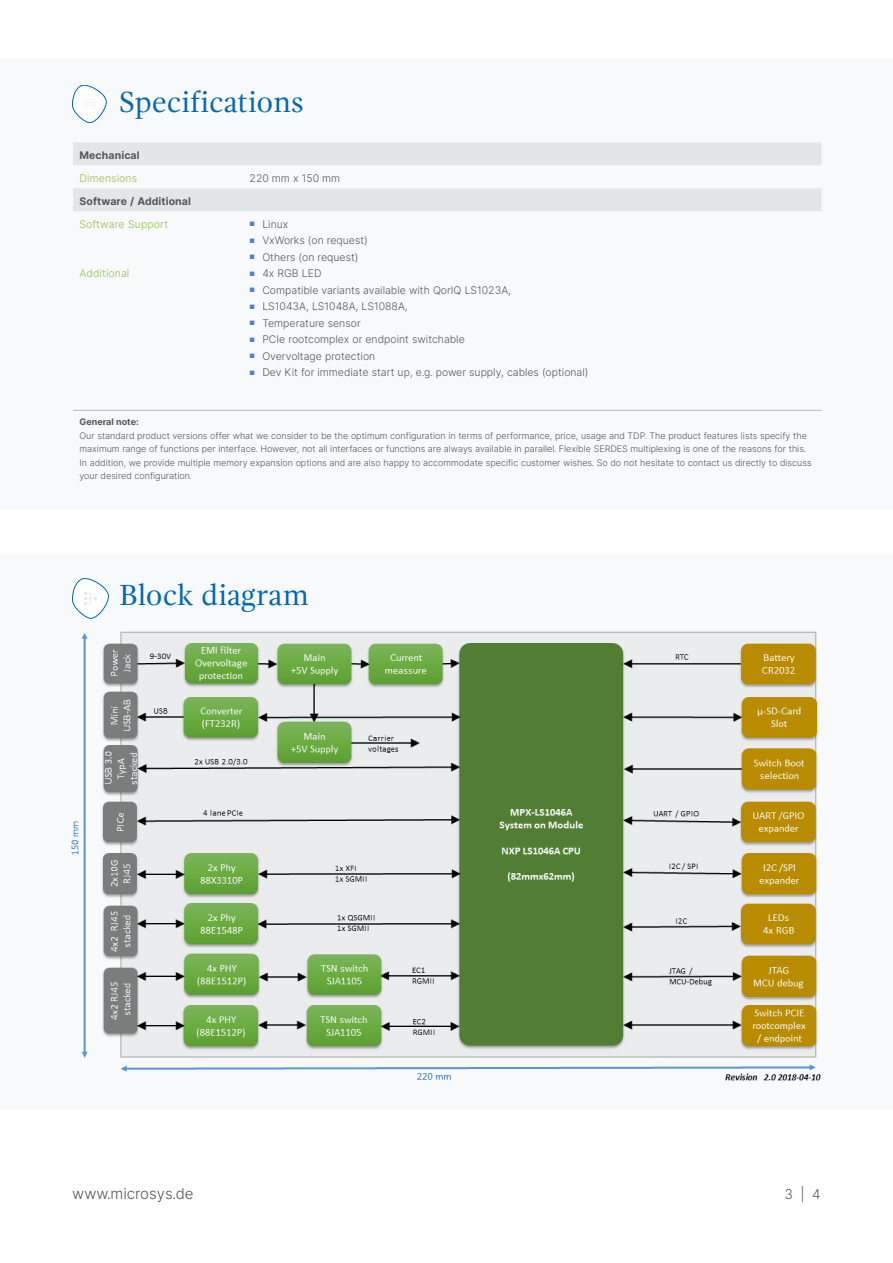
<style>
.page{position:relative;width:893px;height:1263px;background:#fff}
.page>*{position:absolute;margin:0;border:0;box-sizing:border-box;transform-origin:0 0}
.t1{font:30px "Gandhi Serif";color:#0067b1}
.t2{font:300 15px "Micro Sys";color:#575756}
.t3{font:300 13.5px "Micro Sys";color:#575756}
.t4{font:300 10.5px "Micro Sys";color:#575756}
.t5{font:300 10.5px "Micro Sys";letter-spacing:.01em;color:#94c242}
.t6{font:700 10.5px "Micro Sys";letter-spacing:.01em;color:#575756}
.t7{font:300 9px/13.5px "Micro Sys";color:#575756}
.t8{font:700 9px "Micro Sys";color:#575756}
.s1{font-size:6px;color:#5181c2}
</style>
<div class="page">
<div style="left:0;top:60px;width:893px;height:450px;background:#f7f9fa"></div>
<div style="left:0;top:553px;width:893px;height:555px;background:#f7f9fa"></div>
<svg style="left:72px;top:85px;width:34px;height:38px"></svg>
<svg style="left:72px;top:578px;width:37px;height:40px"></svg>
<svg style="left:73px;top:142px;width:748px;height:69px;fill:#e3e6e8"></svg>
<hr style="left:73px;top:410px;width:170px;height:1px;background:#bcbcbc">
<hr style="left:243px;top:410px;width:578px;height:1px;background:#bcbcbc">
<img style="left:71px;top:631px;width:750px;height:450px">
<h1 class="t1" style="left:119px;top:85px;width:186px">Specifications</h1>
<p class="t6" style="left:80px;top:147px;width:62px">Mechanical</p>
<p class="t5" style="left:80px;top:171px;width:59px">Dimensions</p>
<p class="t4" style="left:250px;top:171px;width:92px">220 mm x 150 mm</p>
<p class="t6" style="left:80px;top:193px;width:113px">Software / Additional</p>
<p class="t5" style="left:80px;top:217px;width:90px">Software Support</p>
<p class="t5" style="left:80px;top:266px;width:51px">Additional</p>
<p class="t4" style="left:250px;top:217px;width:40px"><span class="s1">■</span> Linux</p>
<p class="t4" style="left:250px;top:233px;width:120px"><span class="s1">■</span> VxWorks (on request)</p>
<p class="t4" style="left:250px;top:250px;width:110px"><span class="s1">■</span> Others (on request)</p>
<p class="t4" style="left:250px;top:266px;width:73px"><span class="s1">■</span> 4x RGB LED</p>
<p class="t4" style="left:250px;top:283px;width:263px"><span class="s1">■</span> Compatible variants available with QorIQ LS1023A,</p>
<p class="t4" style="left:250px;top:299px;width:160px"><span class="s1">■</span> LS1043A, LS1048A, LS1088A,</p>
<p class="t4" style="left:250px;top:316px;width:113px"><span class="s1">■</span> Temperature sensor</p>
<p class="t4" style="left:250px;top:332px;width:217px"><span class="s1">■</span> PCIe rootcomplex or endpoint switchable</p>
<p class="t4" style="left:250px;top:349px;width:127px"><span class="s1">■</span> Overvoltage protection</p>
<p class="t4" style="left:250px;top:365px;width:340px"><span class="s1">■</span> Dev Kit for immediate start up, e.g. power supply, cables (optional)</p>
<p class="t8" style="left:80px;top:415px;width:61px">General note:</p>
<p class="t7" style="left:80px;top:429px;width:734px">Our standard product versions offer what we consider to be the optimum configuration in terms of performance, price, usage and TDP. The product features lists specify the maximum range of functions per interface. However, not all interfaces or functions are always available in parallel. Flexible SERDES multiplexing is one of the reasons for this.<br>In addition, we provide multiple memory expansion options and are also happy to accommodate specific customer wishes. So do not hesitate to contact us directly to discuss your desired configuration.</p>
<h1 class="t1" style="left:119px;top:578px;width:191px">Block diagram</h1>
<h2 class="t2" style="left:72px;top:1183px;width:123px">www.microsys.de</h2>
<h3 class="t3" style="left:784px;top:1184px;width:38px">3 | 4</h3>
</div>
